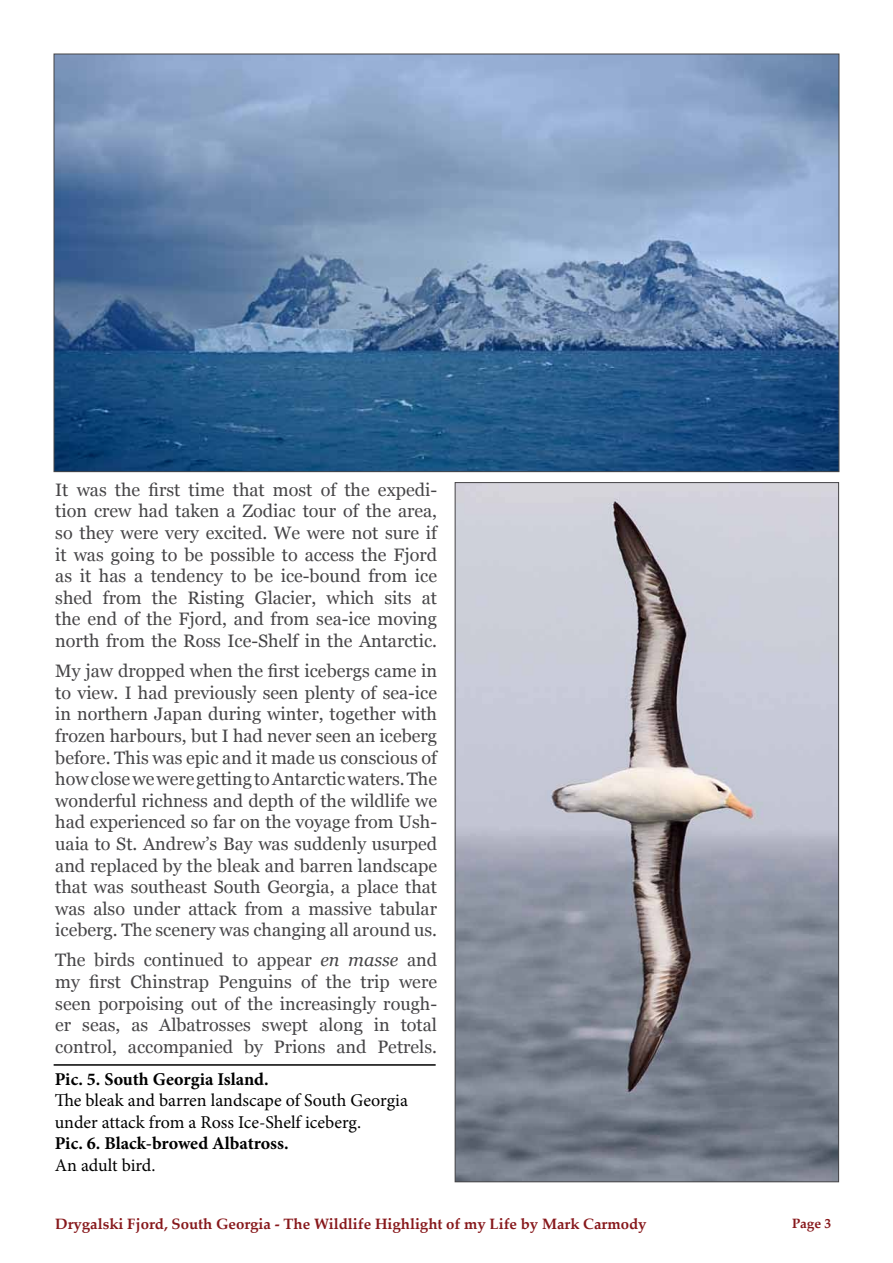
<style>
.page{position:relative;width:893px;height:1263px;background:#fff}
.page>*{position:absolute;margin:0;border:0;box-sizing:border-box;transform-origin:0 0}
.t1{font:18px/21.6px "Georgia";color:#464547;text-align:justify}
.t2{font:18px/21.6px "Minion Pro";color:#000}
.t3{font:700 18px "Minion Pro";color:#000}
.t4{font:700 15px "Palatino Linotype";color:#87181b}
.t5{font:700 13.5px "Palatino Linotype";color:#87181b}
.s1{font-style:italic}
</style>
<div class="page">
<img style="left:56px;top:56px;width:781px;height:414px">
<img style="left:457px;top:484px;width:380px;height:696px">
<hr style="left:54px;top:1064px;width:382px;height:2px;background:#000">
<p class="t1" style="left:55px;top:479px;width:383px">It was the first time that most of the expedi&shy;tion crew had taken a Zodiac tour of the area, so they were very excited. We were not sure if it was going to be possible to access the Fjord as it has a tendency to be ice-bound from ice shed from the Risting Glacier, which sits at the end of the Fjord, and from sea-ice moving north from the Ross Ice-Shelf in the Antarctic.</p>
<p class="t1" style="left:55px;top:660px;width:383px">My jaw dropped when the first icebergs came in to view. I had previously seen plenty of sea-ice in northern Japan during winter, together with frozen harbours, but I had never seen an iceberg before. This was epic and it made us conscious of how close we were getting to Antarctic waters. The wonderful richness and depth of the wildlife we had experienced so far on the voyage from Ush&shy;uaia to St. Andrew’s Bay was suddenly usurped and replaced by the bleak and barren landscape that was southeast South Georgia, a place that was also under attack from a massive tabular iceberg. The scenery was changing all around us.</p>
<p class="t1" style="left:55px;top:949px;width:383px">The birds continued to appear <span class="s1">en masse</span> and my first Chinstrap Penguins of the trip were seen porpoising out of the increasingly rough&shy;er seas, as Albatrosses swept along in total control, accompanied by Prions and Petrels.</p>
<p class="t3" style="left:55px;top:1066px;width:215px">Pic. 5. South Georgia Island.</p>
<p class="t2" style="left:55px;top:1090px;width:355px">The bleak and barren landscape of South Georgia under attack from a Ross Ice-Shelf iceberg.</p>
<p class="t3" style="left:55px;top:1131px;width:235px">Pic. 6. Black-browed Albatross.</p>
<p class="t2" style="left:55px;top:1154px;width:102px">An adult bird.</p>
<p class="t4" style="left:55px;top:1213px;width:593px">Drygalski Fjord, South Georgia - The Wildlife Highlight of my Life by Mark Carmody</p>
<p class="t5" style="left:792px;top:1214px;width:41px">Page 3</p>
</div>
